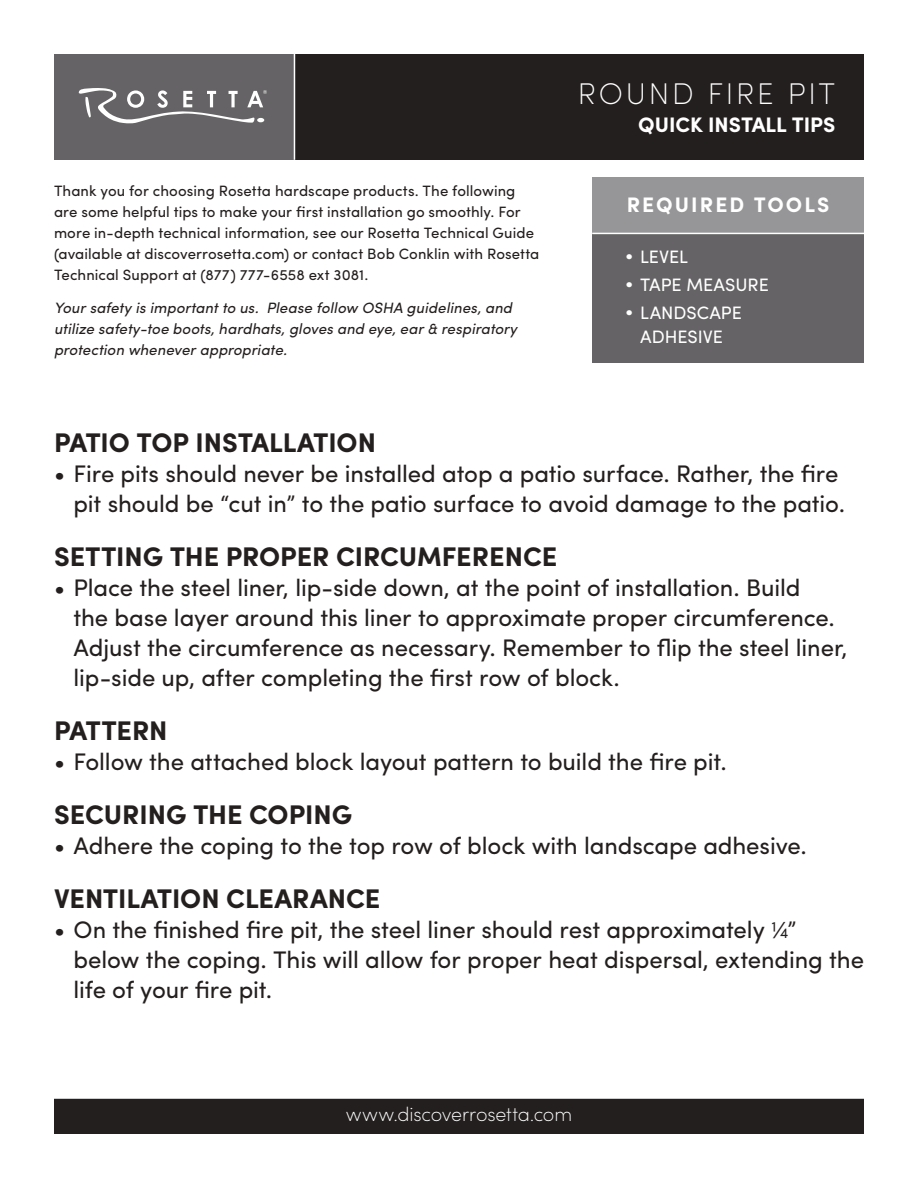
<style>
.page{position:relative;width:918px;height:1188px;background:#fff}
.page>*{position:absolute;margin:0;border:0;box-sizing:border-box;transform-origin:0 0}
.t1{font:200 30px "Sofia Pro";letter-spacing:.095em;color:#fff}
.t2{font:700 27px "Sofia Pro";color:#241f1f}
.t3{font:24px/30px "Sofia Pro";letter-spacing:-.005em;color:#241f1f}
.t4{font:700 21px "Sofia Pro";letter-spacing:.005em;color:#fff}
.t5{font:700 21px "Sofia Pro";letter-spacing:.1em;color:#fff}
.t6{font:200 19.5px "Sofia Pro";letter-spacing:-.005em;color:#fff}
.t7{font:18px/24.6px "Sofia Pro";letter-spacing:-.005em;color:#fff;text-align:center}
.t8{font:15px/21px "Sofia Pro";letter-spacing:.005em;color:#241f1f}
.t9{font:italic 15px/21px "Sofia Pro";letter-spacing:.005em;color:#241f1f}
</style>
<div class="page">
<div style="left:592px;top:225px;width:272px;height:138px;background:#656365"></div>
<div style="left:592px;top:178px;width:272px;height:56px;background:#969698"></div>
<div style="left:54px;top:1098px;width:810px;height:36px;background:#241f1f"></div>
<hr style="left:54px;top:1097px;width:810px;height:2px;background:#fff">
<div style="left:54px;top:54px;width:241px;height:106px;background:#656365"></div>
<div style="left:295px;top:54px;width:569px;height:106px;background:#241f1f"></div>
<hr style="left:294px;top:54px;width:1px;height:106px;background:#fff">
<svg style="left:79px;top:88px;width:188px;height:36px"></svg>
<hr style="left:592px;top:233px;width:272px;height:1px;background:#fff">
<p class="t8" style="left:54px;top:179px;width:487px">Thank you for choosing Rosetta hardscape products. The following are some helpful tips to make your first installation go smoothly. For more in-depth technical information, see our Rosetta Technical Guide (available at discoverrosetta.com) or contact Bob Conklin with Rosetta Technical Support at (877) 777-6558 ext 3081.</p>
<p class="t9" style="left:54px;top:296px;width:465px">Your safety is important to us. Please follow OSHA guidelines, and utilize safety-toe boots, hardhats, gloves and eye, ear &amp; respiratory protection whenever appropriate.</p>
<p class="t1" style="left:578px;top:73px;width:259px">ROUND FIRE PIT</p>
<p class="t4" style="left:638px;top:109px;width:199px">QUICK INSTALL TIPS</p>
<p class="t5" style="left:627px;top:189px;width:204px">REQUIRED TOOLS</p>
<p class="t7" style="left:625px;top:244px;width:64px">• LEVEL</p>
<p class="t7" style="left:625px;top:271px;width:145px">• TAPE MEASURE</p>
<p class="t7" style="left:625px;top:299px;width:118px">• LANDSCAPE<br>ADHESIVE</p>
<p class="t2" style="left:54px;top:422px;width:324px">PATIO TOP INSTALLATION</p>
<p class="t3" style="left:54px;top:457px;width:793px;text-align:right">• Fire pits should never be installed atop a patio surface. Rather, the fire pit should be “cut in” to the patio surface to avoid damage to the patio.</p>
<p class="t2" style="left:54px;top:536px;width:505px">SETTING THE PROPER CIRCUMFERENCE</p>
<p class="t3" style="left:74px;top:571px;width:776px;text-indent:-20px">• Place the steel liner, lip-side down, at the point of installation. Build<br>the base layer around this liner to approximate proper circumference.<br>Adjust the circumference as necessary. Remember to flip the steel liner, lip-side up, after completing the first row of block.</p>
<p class="t2" style="left:54px;top:710px;width:115px">PATTERN</p>
<p class="t3" style="left:54px;top:745px;width:674px">• Follow the attached block layout pattern to build the fire pit.</p>
<p class="t2" style="left:54px;top:794px;width:300px">SECURING THE COPING</p>
<p class="t3" style="left:54px;top:829px;width:754px">• Adhere the coping to the top row of block with landscape adhesive.</p>
<p class="t2" style="left:54px;top:878px;width:328px">VENTILATION CLEARANCE</p>
<p class="t3" style="left:74px;top:913px;width:792px;text-indent:-20px">• On the finished fire pit, the steel liner should rest approximately ¼” below the coping. This will allow for proper heat dispersal, extending the life of your fire pit.</p>
<p class="t6" style="left:346px;top:1101px;width:228px">www.discoverrosetta.com</p>
</div>
